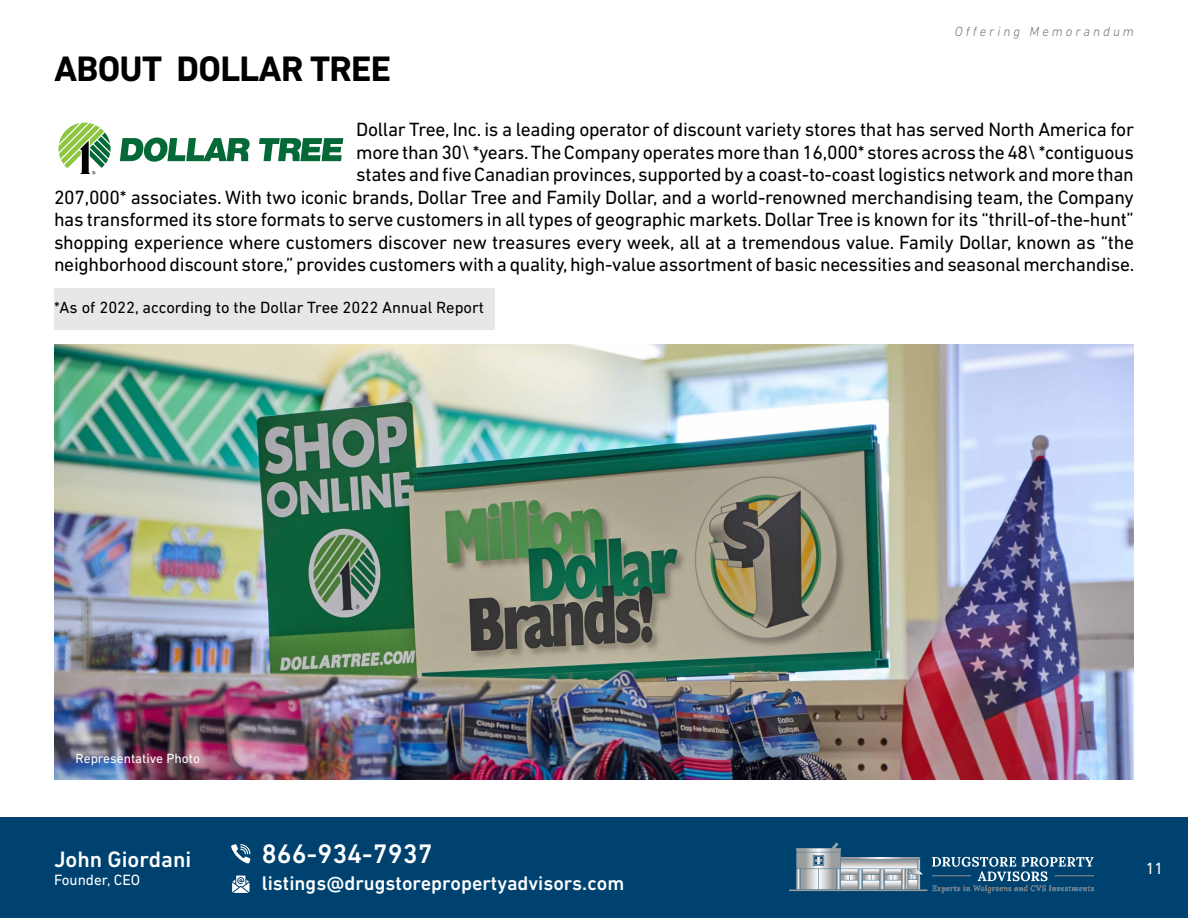
<style>
.page{position:relative;width:1188px;height:918px;background:#fff}
.page>*{position:absolute;margin:0;border:0;box-sizing:border-box;transform-origin:0 0}
.t1{font:700 36px "DIN Next LT Pro";letter-spacing:-.02em;color:#000}
.t2{font:500 27.3px "DIN Next LT Pro";color:#fff}
.t3{font:500 22.65px "DIN Next LT Pro";color:#fff}
.t4{font:500 20.1px "DIN Next LT Pro";color:#fff}
.t5{font:19.5px/22.5px "DIN Next LT Pro";letter-spacing:-.015em;color:#000;text-align:right}
.t6{font:16.5px "DIN Next LT Pro";color:#000}
.t7{font:16.5px "DIN Next LT Pro";color:#fff}
.t8{font:15.15px "DIN Next LT Pro";color:#fff}
.t9{font:13.5px "DIN Next LT Pro";color:#fff}
.t10{font:italic 300 13.5px "DIN Next LT Pro";letter-spacing:.225em;color:#6e6f71}
</style>
<div class="page">
<div style="left:0;top:818px;width:1188px;height:100px;background:#00426f"></div>
<svg style="left:231px;top:844px;width:19px;height:20px"></svg>
<svg style="left:232px;top:876px;width:17px;height:17px"></svg>
<img style="left:789px;top:842px;width:305px;height:52px">
<div style="left:54px;top:288px;width:440px;height:41px;background:#e8e6e6"></div>
<svg style="left:120px;top:138px;width:130px;height:24px"></svg>
<svg style="left:259px;top:138px;width:84px;height:23px"></svg>
<svg style="left:59px;top:123px;width:52px;height:51px"></svg>
<img style="left:54px;top:345px;width:1080px;height:434px">
<h1 class="t1" style="left:54px;top:48px;width:339px">ABOUT DOLLAR TREE</h1>
<p class="t10" style="left:955px;top:24px;width:181px">Offering Memorandum</p>
<p class="t5" style="left:54px;top:118px;width:1082px">Dollar Tree, Inc. is a leading operator of discount variety stores that has served North America for<br>more than 30\ *years. The Company operates more than 16,000* stores across the 48\ *contiguous<br>states and five Canadian provinces, supported by a coast-to-coast logistics network and more than<br>207,000* associates. With two iconic brands, Dollar Tree and Family Dollar, and a world-renowned merchandising team, the Company has transformed its store formats to serve customers in all types of geographic markets. Dollar Tree is known for its “thrill-of-the-hunt” shopping experience where customers discover new treasures every week, all at a tremendous value. Family Dollar, known as “the neighborhood discount store,” provides customers with a quality, high-value assortment of basic necessities and seasonal merchandise.</p>
<p class="t6" style="left:54px;top:298px;width:432px">*As of 2022, according to the Dollar Tree 2022 Annual Report</p>
<p class="t9" style="left:76px;top:751px;width:126px">Representative Photo</p>
<p class="t3" style="left:54px;top:847px;width:139px">John Giordani</p>
<p class="t8" style="left:54px;top:871px;width:88px">Founder, CEO</p>
<h2 class="t2" style="left:262px;top:838px;width:172px">866-934-7937</h2>
<p class="t4" style="left:262px;top:872px;width:364px">listings@drugstorepropertyadvisors.com</p>
<p class="t7" style="left:1146px;top:859px;width:19px">11</p>
</div>
